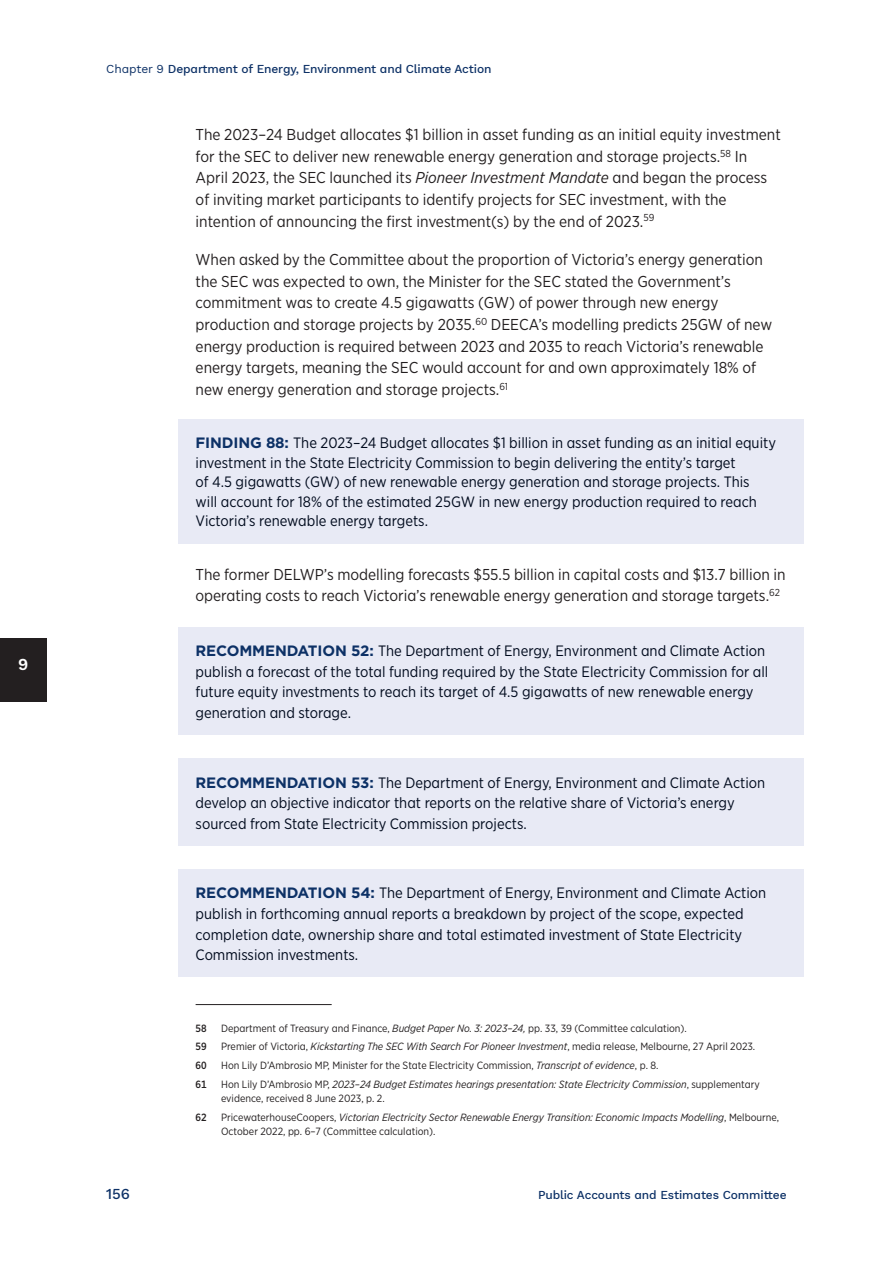
<style>
.page{position:relative;width:893px;height:1263px;background:#fff}
.page>*{position:absolute;margin:0;border:0;box-sizing:border-box;transform-origin:0 0}
.t1{font:600 16.5px "Work Sans";color:#fff}
.Body{font:15.75px/21.6px "Gotham Narrow";color:#231f20}
.t2{font:15px/20.7px "Gotham Narrow";color:#000a1d}
.t3{font:700 15px "Gotham";color:#0d3166}
.t4{font:500 15px "Work Sans";color:#0d3166}
.t5{font:500 12px "Work Sans";letter-spacing:-.01em;color:#0d3166}
.Footnote{font:italic 10.5px/14.4px "Gotham Narrow";color:#231f20}
.Footnote-2{font:10.5px "Gotham Narrow";color:#231f20}
.Footnote-3{font:500 10.5px "Gotham Narrow";color:#231f20}
.s1{font-weight:400}
.s2{font-style:italic}
.s3{font-family:"Gotham";font-weight:700;color:#0d3166}
.s4{font-style:normal}
</style>
<div class="page">
<div style="left:0;top:638px;width:47px;height:64px;background:#231f20"></div>
<div style="left:179px;top:419px;width:625px;height:124px;background:#e8eaf5"></div>
<div style="left:179px;top:627px;width:625px;height:108px;background:#e8eaf5"></div>
<div style="left:179px;top:758px;width:625px;height:88px;background:#e8eaf5"></div>
<div style="left:179px;top:869px;width:625px;height:108px;background:#e8eaf5"></div>
<hr style="left:196px;top:1004px;width:136px;height:1px;background:#231f20">
<p class="t1" style="left:18px;top:652px;width:12px">9</p>
<p class="t5" style="left:106px;top:60px;width:387px"><span class="s1">Chapter 9</span> Department of Energy, Environment and Climate Action</p>
<p class="Body" style="left:196px;top:124px;width:587px">The 2023–24 Budget allocates $1 billion in asset funding as an initial equity investment for the SEC to deliver new renewable energy generation and storage projects.<sup>58</sup> In April 2023, the SEC launched its <span class="s2">Pioneer Investment Mandate</span> and began the process of inviting market participants to identify projects for SEC investment, with the intention of announcing the first investment(s) by the end of 2023.<sup>59</sup></p>
<p class="Body" style="left:196px;top:249px;width:578px">When asked by the Committee about the proportion of Victoria’s energy generation the SEC was expected to own, the Minister for the SEC stated the Government’s commitment was to create 4.5 gigawatts (GW) of power through new energy production and storage projects by 2035.<sup>60</sup> DEECA’s modelling predicts 25GW of new energy production is required between 2023 and 2035 to reach Victoria’s renewable energy targets, meaning the SEC would account for and own approximately 18% of new energy generation and storage projects.<sup>61</sup></p>
<p class="t2" style="left:196px;top:433px;width:582px;line-height:19.5px"><span class="s3">FINDING 88:</span> The 2023–24 Budget allocates $1 billion in asset funding as an initial equity investment in the State Electricity Commission to begin delivering the entity’s target<br>of 4.5 gigawatts (GW) of new renewable energy generation and storage projects. This<br>will account for 18% of the estimated 25GW in new energy production required to reach Victoria’s renewable energy targets.</p>
<p class="Body" style="left:196px;top:563px;width:592px">The former DELWP’s modelling forecasts $55.5 billion in capital costs and $13.7 billion in operating costs to reach Victoria’s renewable energy generation and storage targets.<sup>62</sup></p>
<p class="t2" style="left:196px;top:640px;width:574px;text-indent:155px"><span class="s3">52:</span> The Department of Energy, Environment and Climate Action publish a forecast of the total funding required by the State Electricity Commission for all future equity investments to reach its target of 4.5 gigawatts of new renewable energy generation and storage.</p>
<p class="t3" style="left:196px;top:641px;width:23px">RECOMMENDATION</p>
<p class="t2" style="left:196px;top:771px;width:571px;text-indent:155px"><span class="s3">53:</span> The Department of Energy, Environment and Climate Action develop an objective indicator that reports on the relative share of Victoria’s energy sourced from State Electricity Commission projects.</p>
<p class="t3" style="left:196px;top:772px;width:23px">RECOMMENDATION</p>
<p class="t2" style="left:196px;top:882px;width:572px;text-indent:155px"><span class="s3">54:</span> The Department of Energy, Environment and Climate Action publish in forthcoming annual reports a breakdown by project of the scope, expected completion date, ownership share and total estimated investment of State Electricity Commission investments.</p>
<p class="t3" style="left:196px;top:883px;width:23px">RECOMMENDATION</p>
<p class="Footnote-3" style="left:196px;top:1021px;width:13px">58</p>
<p class="Footnote-2" style="left:221px;top:1021px;width:467px">Department of Treasury and Finance, <span class="s2">Budget Paper No. 3: 2023–24,</span> pp. 33, 39 (Committee calculation).</p>
<p class="Footnote-3" style="left:196px;top:1040px;width:13px">59</p>
<p class="Footnote-2" style="left:221px;top:1040px;width:536px">Premier of Victoria, <span class="s2">Kickstarting The SEC With Search For Pioneer Investment</span>, media release, Melbourne, 27 April 2023.</p>
<p class="Footnote-3" style="left:196px;top:1059px;width:13px">60</p>
<p class="Footnote-2" style="left:221px;top:1059px;width:439px">Hon Lily D’Ambrosio MP, Minister for the State Electricity Commission, <span class="s2">Transcript of evidence</span>, p. 8.</p>
<p class="Footnote-3" style="left:196px;top:1077px;width:13px">61</p>
<p class="Footnote" style="left:221px;top:1077px;width:540px"><span class="s4">Hon Lily D’Ambrosio MP,</span> 2023–24 Budget Estimates hearings presentation: State Electricity Commission<span class="s4">, supplementary evidence, received 8 June 2023, p. 2.</span></p>
<p class="Footnote-3" style="left:196px;top:1110px;width:13px">62</p>
<p class="Footnote" style="left:221px;top:1110px;width:559px"><span class="s4">PricewaterhouseCoopers,</span> Victorian Electricity Sector Renewable Energy Transition: Economic Impacts Modelling<span class="s4">, Melbourne,<br>October 2022, pp. 6–7 (Committee calculation).</span></p>
<p class="t4" style="left:106px;top:1183px;width:25px">156</p>
<p class="t5" style="left:538px;top:1186px;width:250px">Public Accounts and Estimates Committee</p>
</div>
